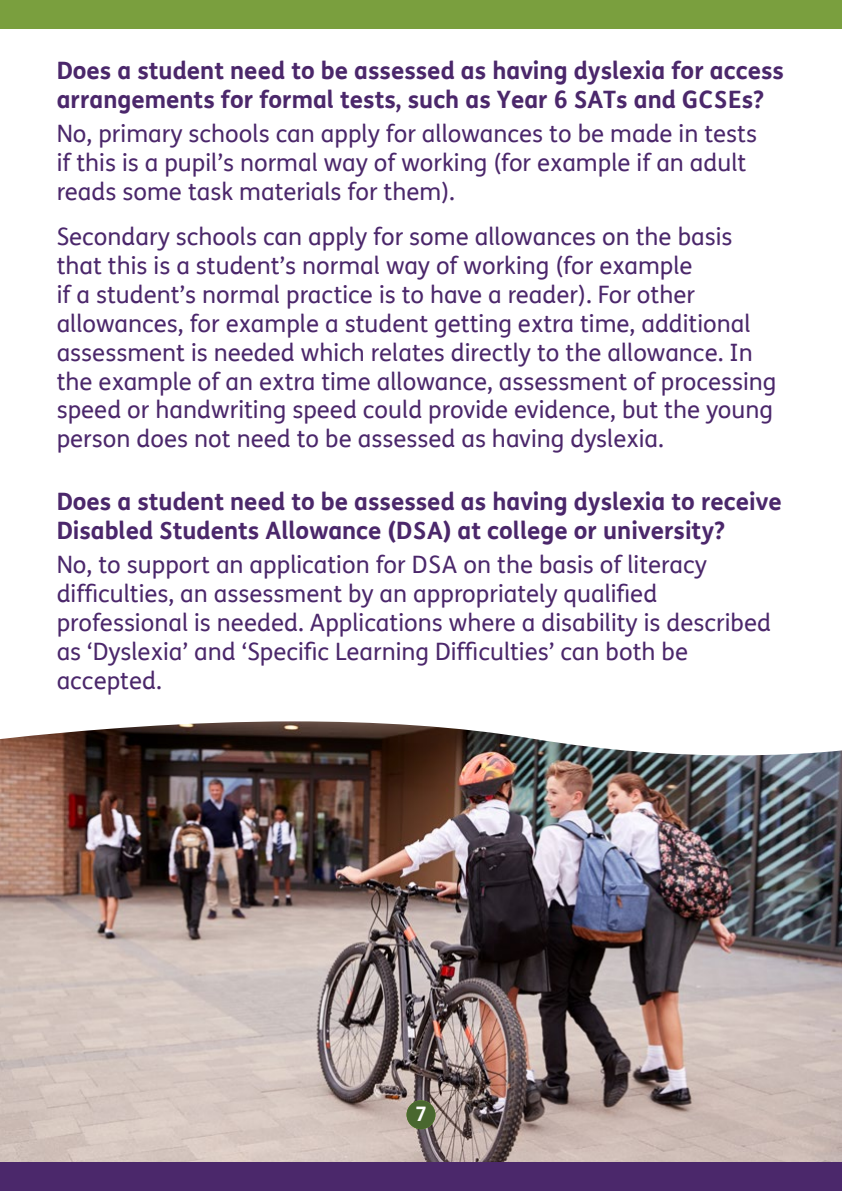
<style>
.page{position:relative;width:842px;height:1191px;background:#fff}
.page>*{position:absolute;margin:0;border:0;box-sizing:border-box;transform-origin:0 0}
.Body_12pt_PURPLE{font:24px/28.8px "FS Me";color:#4b276b}
.Body_12pt_PURPLE-2{font:700 24px/28.8px "FS Me";color:#4b276b}
.t1{font:700 20px "FS Me";color:#fff}
</style>
<div class="page">
<img style="left:0;top:721px;width:842px;height:441px">
<div style="left:407px;top:1100px;width:28px;height:29px;background:#49672f;border-radius:50%"></div>
<div style="left:0;top:1162px;width:842px;height:29px;background:#4b286b"></div>
<div style="left:0;top:0;width:842px;height:28px;background:#7a9f3e"></div>
<p class="Body_12pt_PURPLE-2" style="left:57px;top:56px;width:729px">Does a student need to be assessed as having dyslexia for access arrangements for formal tests, such as Year 6 SATs and GCSEs?</p>
<p class="Body_12pt_PURPLE" style="left:57px;top:120px;width:702px">No, primary schools can apply for allowances to be made in tests if this is a pupil’s normal way of working (for example if an adult reads some task materials for them).</p>
<p class="Body_12pt_PURPLE" style="left:57px;top:223px;width:721px">Secondary schools can apply for some allowances on the basis that this is a student’s normal way of working (for example<br>if a student’s normal practice is to have a reader). For other allowances, for example a student getting extra time, additional assessment is needed which relates directly to the allowance. In the example of an extra time allowance, assessment of processing speed or handwriting speed could provide evidence, but the young person does not need to be assessed as having dyslexia.</p>
<p class="Body_12pt_PURPLE-2" style="left:57px;top:487px;width:727px">Does a student need to be assessed as having dyslexia to receive<br>Disabled Students Allowance (DSA) at college or university?</p>
<p class="Body_12pt_PURPLE" style="left:57px;top:551px;width:716px">No, to support an application for DSA on the basis of literacy difficulties, an assessment by an appropriately qualified professional is needed. Applications where a disability is described as ‘Dyslexia’ and ‘Specific Learning Difficulties’ can both be accepted.</p>
<p class="t1" style="left:415px;top:1101px;width:13px">37</p>
</div>
